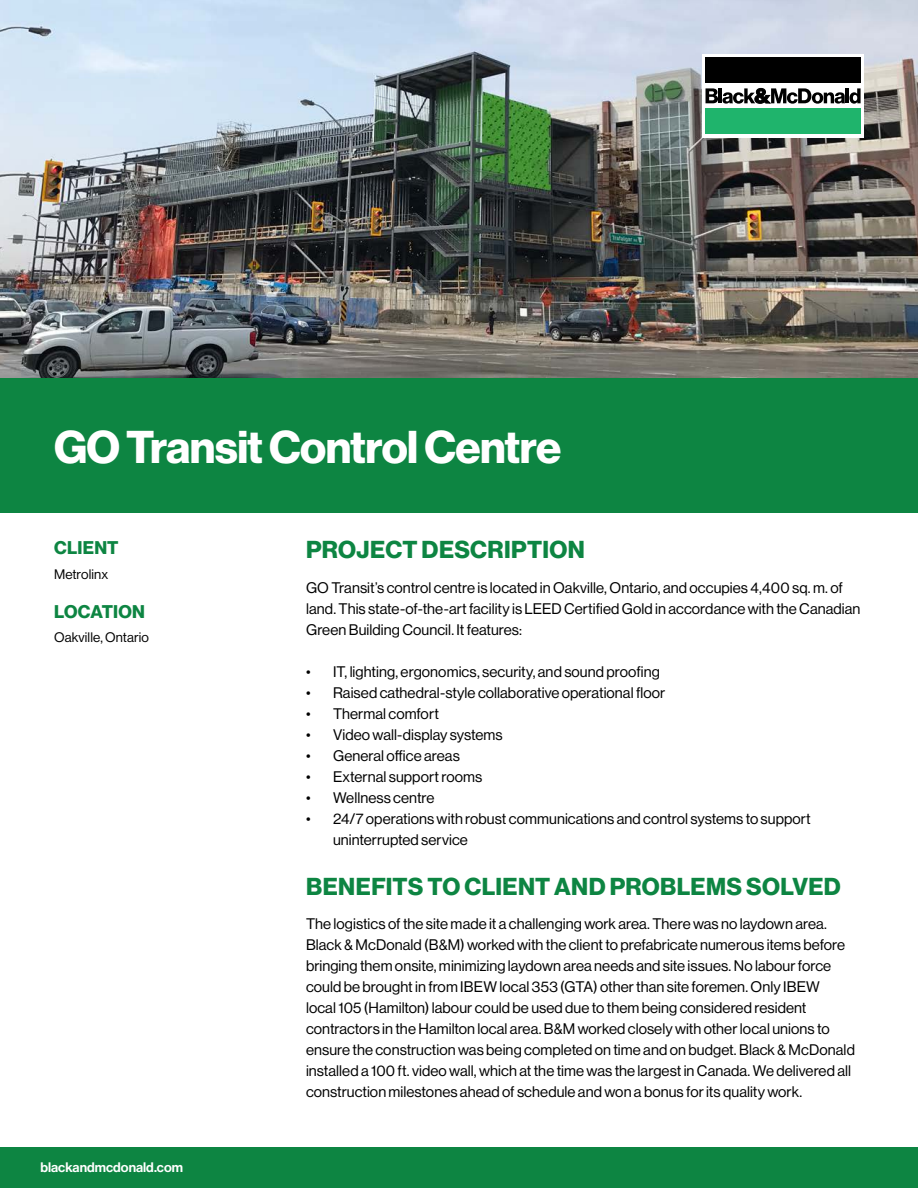
<style>
.page{position:relative;width:918px;height:1188px;background:#fff}
.page>*{position:absolute;margin:0;border:0;box-sizing:border-box;transform-origin:0 0}
.H1_-_Title{font:45px "N Haas Grotesk DS Pro 75 Bd";letter-spacing:-.015em;color:#fff}
.H2_-_Section_Header{font:24px "N Haas Grotesk DS Pro 75 Bd";letter-spacing:.015em;color:#0d8542}
.H2_-_Sidebar_Header{font:18px "N Haas Grotesk DS Pro 75 Bd";letter-spacing:.01em;color:#0d8542}
.P_-_Body_Content{font:15px/21px "N Haas Grotesk DS Pro 55 Rg";letter-spacing:.005em;color:#000}
.P_-_Sidebar_Content{font:13.5px "N Haas Grotesk DS Pro 55 Rg";letter-spacing:.01em;color:#000}
.t1{font:13.5px "N Haas Grotesk DS Pro 65 Md";color:#fff}
</style>
<div class="page">
<div style="left:0;top:1148px;width:918px;height:40px;background:#0d8542"></div>
<img style="left:0;top:0;width:918px;height:378px">
<div style="left:702px;top:54px;width:162px;height:84px;background:#fff"></div>
<div style="left:705px;top:58px;width:156px;height:25px;background:#000"></div>
<div style="left:705px;top:109px;width:156px;height:25px;background:#1fb46c"></div>
<svg style="left:706px;top:88px;width:155px;height:16px"></svg>
<div style="left:0;top:378px;width:918px;height:135px;background:#0d8542"></div>
<h1 class="H1_-_Title" style="left:54px;top:421px;width:509px">GO Transit Control Centre</h1>
<h2 class="H2_-_Sidebar_Header" style="left:54px;top:537px;width:66px">CLIENT</h2>
<p class="P_-_Sidebar_Content" style="left:54px;top:566px;width:56px">Metrolinx</p>
<h2 class="H2_-_Sidebar_Header" style="left:54px;top:601px;width:92px">LOCATION</h2>
<p class="P_-_Sidebar_Content" style="left:54px;top:630px;width:96px">Oakville, Ontario</p>
<p class="t1" style="left:40px;top:1160px;width:144px">blackandmcdonald.com</p>
<h2 class="H2_-_Section_Header" style="left:306px;top:536px;width:280px">PROJECT DESCRIPTION</h2>
<p class="P_-_Body_Content" style="left:306px;top:577px;width:556px">GO Transit’s control centre is located in Oakville, Ontario, and occupies 4,400 sq. m. of land. This state-of-the-art facility is LEED Certified Gold in accordance with the Canadian<br>Green Building Council. It features:</p>
<p class="P_-_Body_Content" style="left:306px;top:661px;width:355px">• IT, lighting, ergonomics, security, and sound proofing</p>
<p class="P_-_Body_Content" style="left:306px;top:682px;width:361px">• Raised cathedral-style collaborative operational floor</p>
<p class="P_-_Body_Content" style="left:306px;top:703px;width:134px">• Thermal comfort</p>
<p class="P_-_Body_Content" style="left:306px;top:724px;width:198px">• Video wall-display systems</p>
<p class="P_-_Body_Content" style="left:306px;top:745px;width:155px">• General office areas</p>
<p class="P_-_Body_Content" style="left:306px;top:766px;width:178px">• External support rooms</p>
<p class="P_-_Body_Content" style="left:306px;top:787px;width:130px">• Wellness centre</p>
<p class="P_-_Body_Content" style="left:333px;top:808px;width:479px;text-indent:-27px">• 24/7 operations with robust communications and control systems to support uninterrupted service</p>
<h2 class="H2_-_Section_Header" style="left:306px;top:872px;width:536px">BENEFITS TO CLIENT AND PROBLEMS SOLVED</h2>
<p class="P_-_Body_Content" style="left:306px;top:914px;width:550px">The logistics of the site made it a challenging work area. There was no laydown area.<br>Black &amp; McDonald (B&amp;M) worked with the client to prefabricate numerous items before bringing them onsite, minimizing laydown area needs and site issues. No labour force could be brought in from IBEW local 353 (GTA) other than site foremen. Only IBEW<br>local 105 (Hamilton) labour could be used due to them being considered resident contractors in the Hamilton local area. B&amp;M worked closely with other local unions to ensure the construction was being completed on time and on budget. Black &amp; McDonald installed a 100 ft. video wall, which at the time was the largest in Canada. We delivered all construction milestones ahead of schedule and won a bonus for its quality work.</p>
</div>
